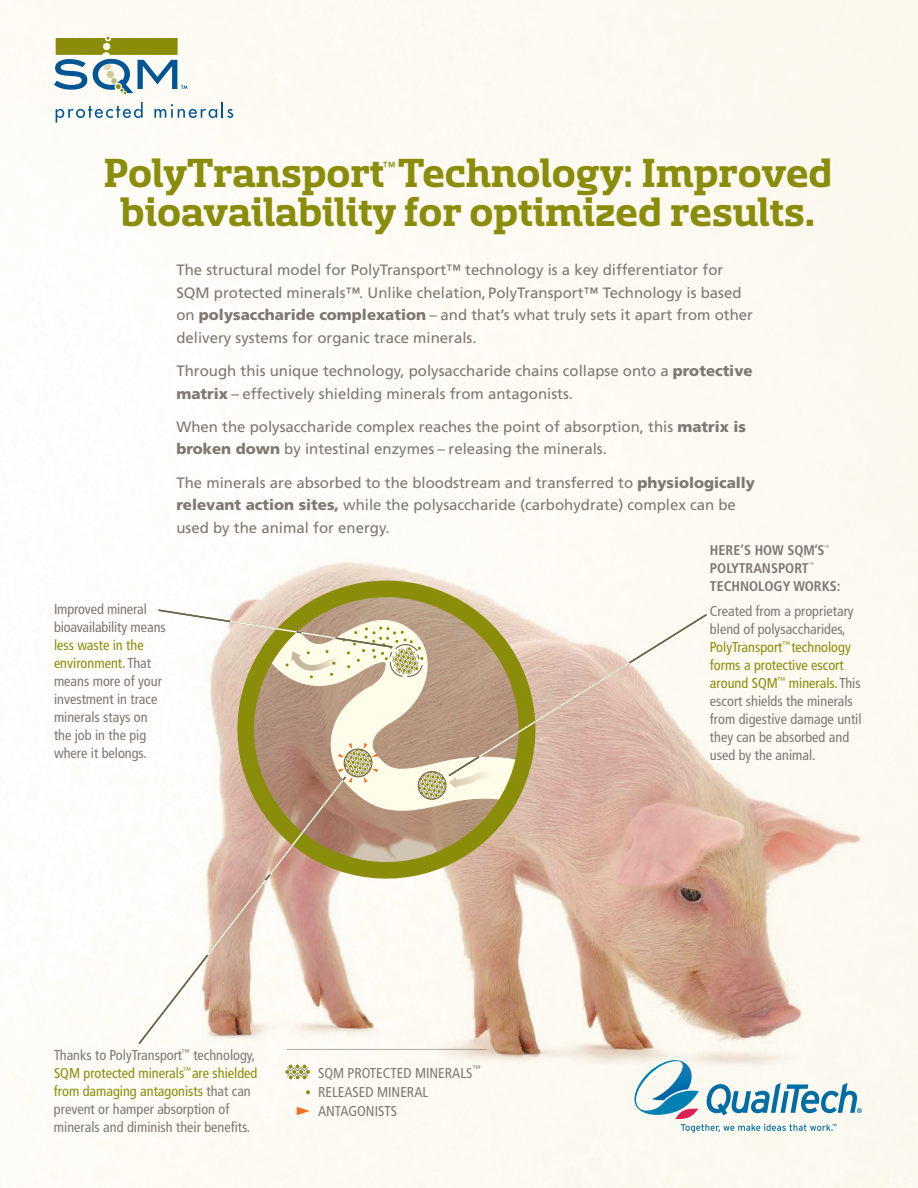
<style>
.page{position:relative;width:918px;height:1188px;background:#fff}
.page>*{position:absolute;margin:0;border:0;box-sizing:border-box;transform-origin:0 0}
.t1{font:700 45px/39px "Sancoale Slab Norm";color:#8a8d09;text-align:center}
.t2{font:15px/22.5px "Frutiger";color:#7e7772}
.t3{font:condensed 14.25px/18px "Frutiger";color:#7e7772}
.t4{font:600 14.25px "Myriad Pro";color:#006ea4;scale:.96 1}
.t5{font:700 condensed 14.1px "Frutiger";color:#7e7772}
.t6{font:13.05px "Frutiger";color:#8a8d09}
.t7{font:condensed 8.25px "Frutiger";color:#7e7772}
.t8{font:condensed 5.25px "Frutiger";color:#7e7772}
.s1{font-weight:900}
.s2{color:#8a8d09}
</style>
<div class="page">
<svg style="left:56px;top:102px;width:87px;height:21px"></svg>
<svg style="left:154px;top:102px;width:79px;height:16px"></svg>
<svg style="left:54px;top:37px;width:134px;height:57px"></svg>
<svg style="left:634px;top:1094px;width:223px;height:39px"></svg>
<img style="left:76px;top:514px;width:842px;height:580px">
<hr style="left:287px;top:1049px;width:200px;height:1px;background:#7f7773">
<svg style="left:297px;top:1107px;width:13px;height:8px"></svg>
<svg style="left:306px;top:1090px;width:4px;height:4px"></svg>
<svg style="left:285px;top:1065px;width:25px;height:14px"></svg>
<svg style="left:235px;top:578px;width:303px;height:30px"></svg>
<svg style="left:137px;top:608px;width:571px;height:438px"></svg>
<h1 class="t1" style="left:89px;top:139px;width:759px">PolyTransport<sup>™</sup> Technology: Improved bioavailability for optimized results.</h1>
<h1 class="t1" style="left:104px;top:154px;width:730px">PolyTransport Technology: Improved</h1>
<p class="t6" style="left:383px;top:159px;width:14px">™</p>
<h1 class="t1" style="left:121px;top:193px;width:696px">bioavailability for optimized results.</h1>
<p class="t2" style="left:176px;top:259px;width:578px">The structural model for PolyTransport™ technology is a key differentiator for SQM protected minerals™. Unlike chelation, PolyTransport™ Technology is based on <span class="s1">polysaccharide complexation</span> – and that’s what truly sets it apart from other delivery systems for organic trace minerals.</p>
<p class="t2" style="left:176px;top:359px;width:578px">Through this unique technology, polysaccharide chains collapse onto a <span class="s1">protective matrix</span> – effectively shielding minerals from antagonists.</p>
<p class="t2" style="left:176px;top:415px;width:571px">When the polysaccharide complex reaches the point of absorption, this <span class="s1">matrix is broken down</span> by intestinal enzymes – releasing the minerals.</p>
<p class="t2" style="left:176px;top:471px;width:580px">The minerals are absorbed to the bloodstream and transferred to <span class="s1">physiologically relevant action sites,</span> while the polysaccharide (carbohydrate) complex can be used by the animal for energy.</p>
<p class="t2" style="left:171px;top:262px;width:578px">SQM protected minerals™. Unlike chelation, PolyTransport™ Technology is based on <span class="s1">polysaccharide complexation</span> – and that’s what truly sets it apart from other delivery systems for organic trace minerals.</p>
<p class="t2" style="left:171px;top:362px;width:398px"><span class="s1">matrix</span> – effectively shielding minerals from antagonists.</p>
<p class="t2" style="left:171px;top:418px;width:432px"><span class="s1">broken down</span> by intestinal enzymes – releasing the minerals.</p>
<p class="t2" style="left:171px;top:474px;width:561px"><span class="s1">relevant action sites,</span> while the polysaccharide (carbohydrate) complex can be used by the animal for energy.</p>
<p class="t3" style="left:54px;top:600px;width:113px">Improved mineral bioavailability means</p>
<p class="t3" style="left:54px;top:636px;width:109px"><span class="s2">less waste in the environment.</span> That means more of your investment in trace minerals stays on the job in the pig where it belongs.</p>
<p class="t3" style="left:54px;top:1046px;width:205px">Thanks to PolyTransport<sup>™</sup> technology, <span class="s2">SQM protected minerals</span><sup>™</sup> <span class="s2">are shielded from damaging antagonists</span> that can prevent or hamper absorption of minerals and diminish their benefits.</p>
<p class="t7" style="left:473px;top:1063px;width:10px">™</p>
<p class="t3" style="left:318px;top:1064px;width:149px">SQM protected mi nerals</p>
<p class="t3" style="left:318px;top:1083px;width:109px;line-height:18.8px">Released mi neral<br>Antagonists</p>
<p class="t5" style="left:710px;top:542px;width:55px">HERE’S HOW</p>
<p class="t5" style="left:787px;top:542px;width:37px">SQM’S</p>
<p class="t8" style="left:824px;top:544px;width:7px">™</p>
<p class="t5" style="left:710px;top:560px;width:8px">POLY</p>
<p class="t5" style="left:739px;top:560px;width:16px">TRANS</p>
<p class="t5" style="left:778px;top:560px;width:16px">PORT</p>
<p class="t8" style="left:809px;top:562px;width:7px">™</p>
<p class="t5" style="left:710px;top:578px;width:10px">TECHNOLOGY</p>
<p class="t5" style="left:793px;top:578px;width:11px">WOR</p>
<p class="t5" style="left:822px;top:578px;width:20px">KS:</p>
<p class="t3" style="left:710px;top:602px;width:153px">Created from a proprietary blend of polysaccharides,<br><span class="s2">PolyTransport</span><sup>™</sup> <span class="s2">technology forms a protective escort around SQM</span><sup>™</sup> <span class="s2">minerals.</span> This escort shields the minerals from digestive damage until they can be absorbed and used by the animal.</p>
<p class="t4" style="left:856px;top:1104px;width:8px">®</p>
</div>
